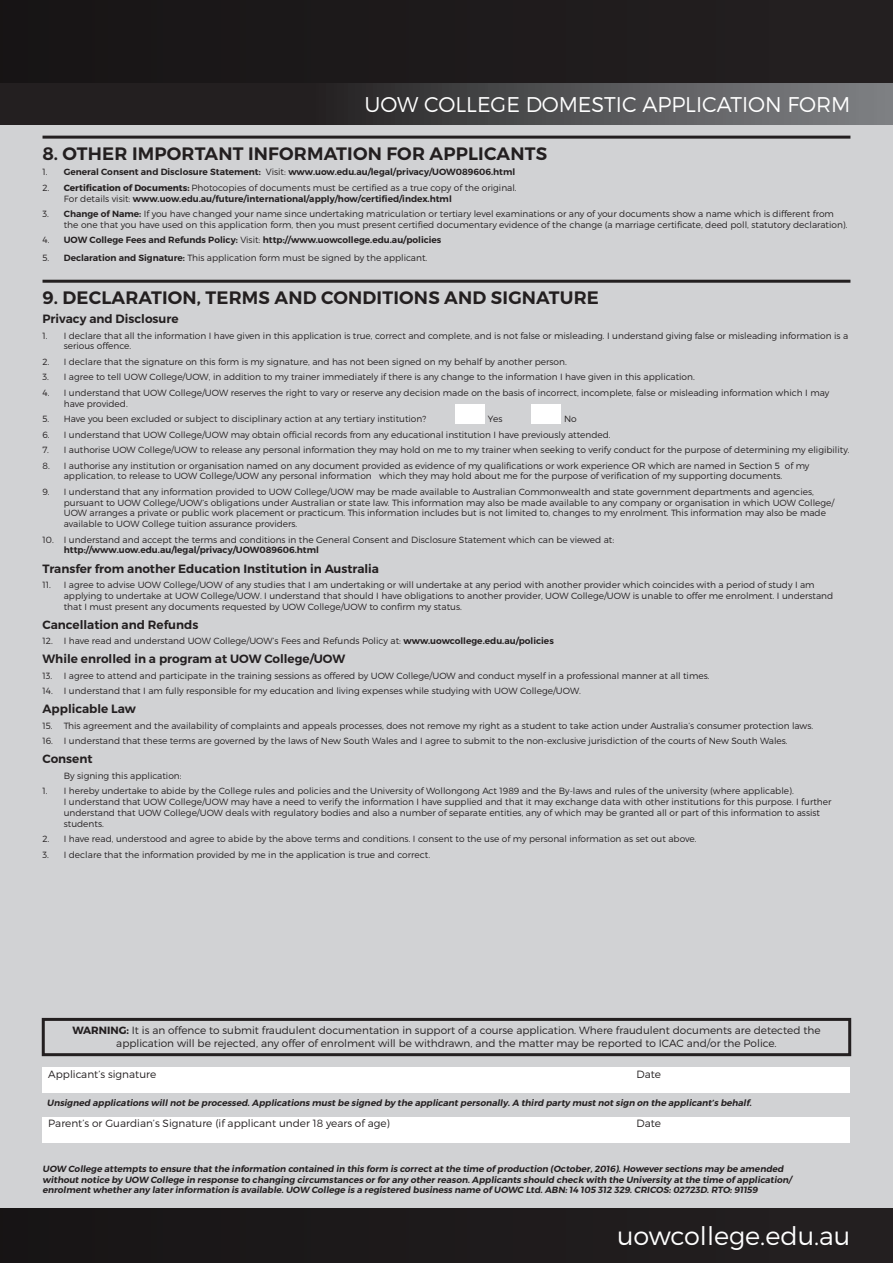
<style>
.page{position:relative;width:893px;height:1263px;background:#fff}
.page>*{position:absolute;margin:0;border:0;box-sizing:border-box;transform-origin:0 0}
.t1{font:300 25.5px "Montserrat";color:#fff}
.t2{font:300 21.3px "Montserrat";color:#fff}
.t3{font:600 18px "Montserrat";letter-spacing:.01em;color:#231f20}
.t4{font:600 12px "Montserrat";color:#231f20}
.t5{font:300 10.5px/12.6px "Montserrat";color:#231f20;text-align:center}
.t6{font:300 9px/10.8px "Montserrat";color:#231f20}
.t7{font:600 9px/10.8px "Montserrat";color:#231f20}
.t8{font:italic 600 9px "Montserrat";color:#231f20}
.s1{font-weight:300}
.s2{font-weight:700}
.s3{font-weight:600}
</style>
<div class="page">
<div style="left:0;top:1207px;width:893px;height:56px;background:#231f20"></div>
<div style="left:0;top:1207px;width:771px;height:56px;background:#1d191a"></div>
<div style="left:0;top:124px;width:893px;height:1084px;background:#d1d2d4"></div>
<div style="left:0;top:0;width:893px;height:84px;background:#231f20"></div>
<div style="left:0;top:0;width:771px;height:84px;background:#1d191a"></div>
<svg style="left:0;top:84px;width:893px;height:40px;background:#434143"></svg>
<hr style="left:43px;top:136px;width:807px;height:3px;background:#231f20">
<hr style="left:43px;top:280px;width:807px;height:3px;background:#231f20">
<div style="left:42px;top:1018px;width:809px;height:38px;border:3px solid #231f20"></div>
<div style="left:43px;top:1067px;width:807px;height:26px;background:#fff"></div>
<div style="left:43px;top:1118px;width:807px;height:25px;background:#fff"></div>
<div style="left:455px;top:404px;width:29px;height:20px;background:#fff"></div>
<div style="left:532px;top:404px;width:29px;height:20px;background:#fff"></div>
<h2 class="t2" style="left:364px;top:91px;width:487px">UOW COLLEGE DOMESTIC APPLICATION FORM</h2>
<h3 class="t3" style="left:43px;top:142px;width:506px">8. OTHER IMPORTANT INFORMATION FOR APPLICANTS</h3>
<p class="t7" style="left:43px;top:167px;width:474px"><span class="s1">1.</span> General Consent and Disclosure Statement: <span class="s1">Visit:</span> www.uow.edu.au/legal/privacy/UOW089606.html</p>
<p class="t6" style="left:64px;top:182px;width:454px;text-indent:-21px">2. <span class="s2">Certification of Documents:</span> Photocopies of documents must be certified as a true copy of the original.<br>For details visit: <span class="s3">www.uow.edu.au/future/international/apply/how/certified/index.html</span></p>
<p class="t6" style="left:64px;top:208px;width:785px;text-indent:-21px">3. <span class="s3">Change of Name:</span> If you have changed your name since undertaking matriculation or tertiary level examinations or any of your documents show a name which is different from the one that you have used on this application form, then you must present certified documentary evidence of the change (a marriage certificate, deed poll, statutory declaration).</p>
<p class="t7" style="left:43px;top:235px;width:400px"><span class="s1">4.</span> UOW College Fees and Refunds Policy: <span class="s1">Visit:</span> http://www.uowcollege.edu.au/policies</p>
<p class="t6" style="left:43px;top:252px;width:386px">5. <span class="s3">Declaration and Signature:</span> This application form must be signed by the applicant.</p>
<h3 class="t3" style="left:43px;top:286px;width:558px">9. DECLARATION, TERMS AND CONDITIONS AND SIGNATURE</h3>
<h3 class="t4" style="left:43px;top:311px;width:138px">Privacy and Disclosure</h3>
<p class="t6" style="left:64px;top:330px;width:786px;text-indent:-21px">1. I declare that all the information I have given in this application is true, correct and complete, and is not false or misleading. I understand giving false or misleading information is a serious offence.</p>
<p class="t6" style="left:43px;top:356px;width:526px">2. I declare that the signature on this form is my signature, and has not been signed on my behalf by another person.</p>
<p class="t6" style="left:43px;top:372px;width:654px">3. I agree to tell UOW College/UOW, in addition to my trainer immediately if there is any change to the information I have given in this application.</p>
<p class="t6" style="left:64px;top:387px;width:767px;text-indent:-21px">4. I understand that UOW College/UOW reserves the right to vary or reserve any decision made on the basis of incorrect, incomplete, false or misleading information which I may have provided.</p>
<p class="t6" style="left:43px;top:413px;width:385px">5. Have you been excluded or subject to disciplinary action at any tertiary institution?</p>
<p class="t6" style="left:488px;top:413px;width:16px">Yes</p>
<p class="t6" style="left:564px;top:413px;width:14px">No</p>
<p class="t6" style="left:43px;top:429px;width:570px">6. I understand that UOW College/UOW may obtain official records from any educational institution I have previously attended.</p>
<p class="t6" style="left:43px;top:444px;width:808px">7. I authorise UOW College/UOW to release any personal information they may hold on me to my trainer when seeking to verify conduct for the purpose of determining my eligibility.</p>
<p class="t6" style="left:64px;top:460px;width:747px;text-indent:-21px">8. I authorise any institution or organisation named on any document provided as evidence of my qualifications or work experience OR which are named in Section 5 of my application, to release to UOW College/UOW any personal information which they may hold about me for the purpose of verification of my supporting documents.</p>
<p class="t6" style="left:64px;top:486px;width:772px;text-indent:-21px">9. I understand that any information provided to UOW College/UOW may be made available to Australian Commonwealth and state government departments and agencies, pursuant to UOW College/UOW’s obligations under Australian or state law. This information may also be made available to any company or organisation in which UOW College/ UOW arranges a private or public work placement or practicum. This information includes but is not limited to, changes to my enrolment. This information may also be made available to UOW College tuition assurance providers.</p>
<p class="t6" style="left:43px;top:534px;width:573px">10. I understand and accept the terms and conditions in the General Consent and Disclosure Statement which can be viewed at:</p>
<p class="t7" style="left:64px;top:545px;width:257px">http://www.uow.edu.au/legal/privacy/UOW089606.html</p>
<h3 class="t4" style="left:43px;top:561px;width:338px">Transfer from another Education Institution in Australia</h3>
<p class="t6" style="left:64px;top:579px;width:771px;text-indent:-21px">11. I agree to advise UOW College/UOW of any studies that I am undertaking or will undertake at any period with another provider which coincides with a period of study I am applying to undertake at UOW College/UOW. I understand that should I have obligations to another provider, UOW College/UOW is unable to offer me enrolment. I understand that I must present any documents requested by UOW College/UOW to confirm my status.</p>
<h3 class="t4" style="left:43px;top:617px;width:157px">Cancellation and Refunds</h3>
<p class="t6" style="left:43px;top:635px;width:513px">12. I have read and understand UOW College/UOW’s Fees and Refunds Policy at: <span class="s3">www.uowcollege.edu.au/policies</span></p>
<h3 class="t4" style="left:43px;top:651px;width:304px">While enrolled in a program at UOW College/UOW</h3>
<p class="t6" style="left:43px;top:670px;width:669px">13. I agree to attend and participate in the training sessions as offered by UOW College/UOW and conduct myself in a professional manner at all times.</p>
<p class="t6" style="left:43px;top:685px;width:540px">14. I understand that I am fully responsible for my education and living expenses while studying with UOW College/UOW.</p>
<h3 class="t4" style="left:43px;top:702px;width:95px">Applicable Law</h3>
<p class="t6" style="left:43px;top:720px;width:772px">15. This agreement and the availability of complaints and appeals processes, does not remove my right as a student to take action under Australia’s consumer protection laws.</p>
<p class="t6" style="left:43px;top:735px;width:747px">16. I understand that these terms are governed by the laws of New South Wales and I agree to submit to the non-exclusive jurisdiction of the courts of New South Wales.</p>
<h3 class="t4" style="left:43px;top:752px;width:52px">Consent</h3>
<p class="t6" style="left:64px;top:770px;width:119px">By signing this application:</p>
<p class="t6" style="left:64px;top:785px;width:769px;text-indent:-21px">1. I hereby undertake to abide by the College rules and policies and the University of Wollongong Act 1989 and the By-laws and rules of the university (where applicable).<br>I understand that UOW College/UOW may have a need to verify the information I have supplied and that it may exchange data with other institutions for this purpose. I further understand that UOW College/UOW deals with regulatory bodies and also a number of separate entities, any of which may be granted all or part of this information to assist students.</p>
<p class="t6" style="left:43px;top:833px;width:655px">2. I have read, understood and agree to abide by the above terms and conditions. I consent to the use of my personal information as set out above.</p>
<p class="t6" style="left:43px;top:849px;width:389px">3. I declare that the information provided by me in the application is true and correct.</p>
<p class="t5" style="left:72px;top:1024px;width:750px"><span class="s2">WARNING:</span> It is an offence to submit fraudulent documentation in support of a course application. Where fraudulent documents are detected the application will be rejected, any offer of enrolment will be withdrawn, and the matter may be reported to ICAC and/or the Police.</p>
<p class="t5" style="left:48px;top:1068px;width:109px">Applicant’s signature</p>
<p class="t5" style="left:637px;top:1068px;width:26px">Date</p>
<p class="t8" style="left:47px;top:1097px;width:708px">Unsigned applications willnot be processed.Applications must be signed by the applicant personally.A third party must not sign on the applicant’s behalf.</p>
<p class="t5" style="left:48px;top:1117px;width:343px">Parent’s or Guardian’s Signature (if applicant under 18 years of age)</p>
<p class="t5" style="left:637px;top:1117px;width:26px">Date</p>
<p class="t7" style="left:43px;top:1163px;width:751px">UOW College attempts to ensure that the information contained in this form is correct at the time of production (October, 2016). However sections may be amended without notice by UOW College in response to changing circumstances or for any other reason. Applicants should check with the University at the time of application/ enrolment whether any later information is available. UOW College is a registered business name of UOWC Ltd. ABN: 14 105 312 329. CRICOS: 02723D. RTO: 91159</p>
<h1 class="t1" style="left:617px;top:1220px;width:235px">uowcollege.edu.au</h1>
</div>
